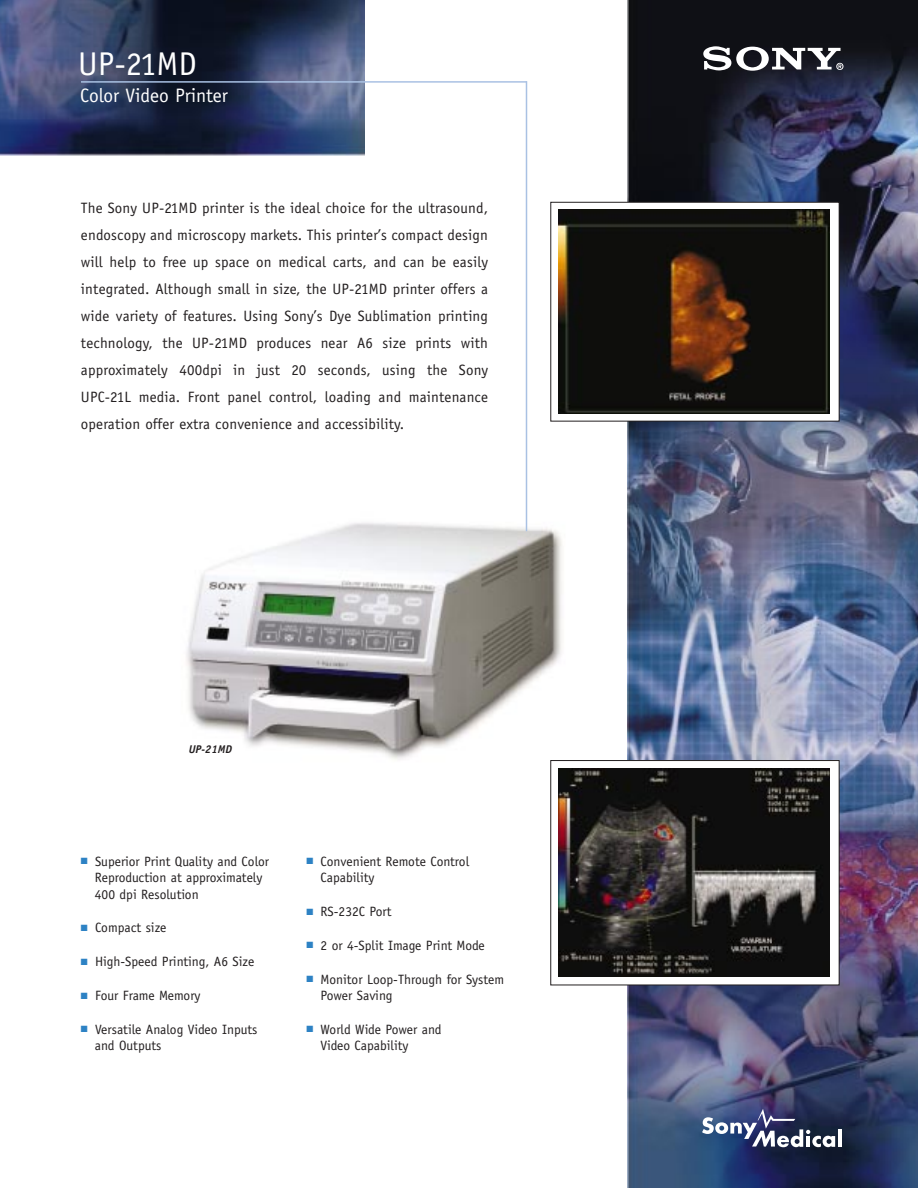
<style>
.page{position:relative;width:918px;height:1188px;background:#fff}
.page>*{position:absolute;margin:0;border:0;box-sizing:border-box;transform-origin:0 0}
.t1{font:33px "AT Officina Sans";color:#fff}
.t2{font:19.5px "AT Officina Sans";letter-spacing:-.005em;color:#fff}
.t3{font:15px/27px "AT Officina Sans";letter-spacing:.01em;color:#231f20;text-align:justify}
.t4{font:13.5px/16.5px "Officina Sans";color:#231f20}
.t5{font:italic 700 11.25px "Officina Sans";color:#231f20}
.s1{color:#2d82c4}
</style>
<div class="page">
<img style="left:628px;top:0;width:290px;height:1188px">
<img style="left:186px;top:499px;width:376px;height:261px">
<div style="left:551px;top:202px;width:288px;height:219px;background:#fff"></div>
<div style="left:550px;top:202px;width:290px;height:220px;border:1px solid #231f20"></div>
<div style="left:551px;top:761px;width:288px;height:224px;background:#fff"></div>
<div style="left:550px;top:760px;width:290px;height:225px;border:1px solid #231f20"></div>
<svg style="left:702px;top:1109px;width:133px;height:38px"></svg>
<hr style="left:838px;top:1129px;width:4px;height:18px;background:#fff">
<svg style="left:703px;top:46px;width:140px;height:25px"></svg>
<img style="left:0;top:0;width:365px;height:156px">
<hr style="left:81px;top:81px;width:446px;height:2px;background:#a9c1e3">
<hr style="left:526px;top:81px;width:1px;height:450px;background:#a9c1e3">
<img style="left:558px;top:210px;width:272px;height:203px">
<img style="left:558px;top:769px;width:272px;height:208px">
<h1 class="t1" style="left:78px;top:51px;width:120px">UP-21MD</h1>
<h2 class="t2" style="left:80px;top:88px;width:149px">Color Video Printer</h2>
<p class="t3" style="left:81px;top:196px;width:409px">The Sony UP-21MD printer is the ideal choice for the ultrasound, endoscopy and microscopy markets. This printer’s compact design will help to free up space on medical carts, and can be easily integrated. Although small in size, the UP-21MD printer offers a wide variety of features. Using Sony’s Dye Sublimation printing technology, the UP-21MD produces near A6 size prints with approximately 400dpi in just 20 seconds, using the Sony UPC-21L media. Front panel control, loading and maintenance operation offer extra convenience and accessibility.</p>
<p class="t5" style="left:189px;top:745px;width:45px">UP-21MD</p>
<p class="t4" style="left:95px;top:854px;width:176px;text-indent:-14px"><span class="s1">■</span> Superior Print Quality and Color<br>Reproduction at approximately<br>400 dpi Resolution</p>
<p class="t4" style="left:81px;top:921px;width:87px"><span class="s1">■</span> Compact size</p>
<p class="t4" style="left:81px;top:955px;width:175px"><span class="s1">■</span> High-Speed Printing, A6 Size</p>
<p class="t4" style="left:81px;top:988px;width:121px"><span class="s1">■</span> Four Frame Memory</p>
<p class="t4" style="left:95px;top:1022px;width:164px;text-indent:-14px"><span class="s1">■</span> Versatile Analog Video Inputs and Outputs</p>
<p class="t4" style="left:321px;top:854px;width:150px;text-indent:-14px"><span class="s1">■</span> Convenient Remote Control<br>Capability</p>
<p class="t4" style="left:307px;top:904px;width:87px"><span class="s1">■</span> RS-232C Port</p>
<p class="t4" style="left:307px;top:938px;width:180px"><span class="s1">■</span> 2 or 4-Split Image Print Mode</p>
<p class="t4" style="left:320px;top:972px;width:185px;text-indent:-14px"><span class="s1">■</span> Monitor Loop-Through for System<br>Power Saving</p>
<p class="t4" style="left:320px;top:1022px;width:123px;text-indent:-14px"><span class="s1">■</span> World Wide Power and<br>Video Capability</p>
</div>
